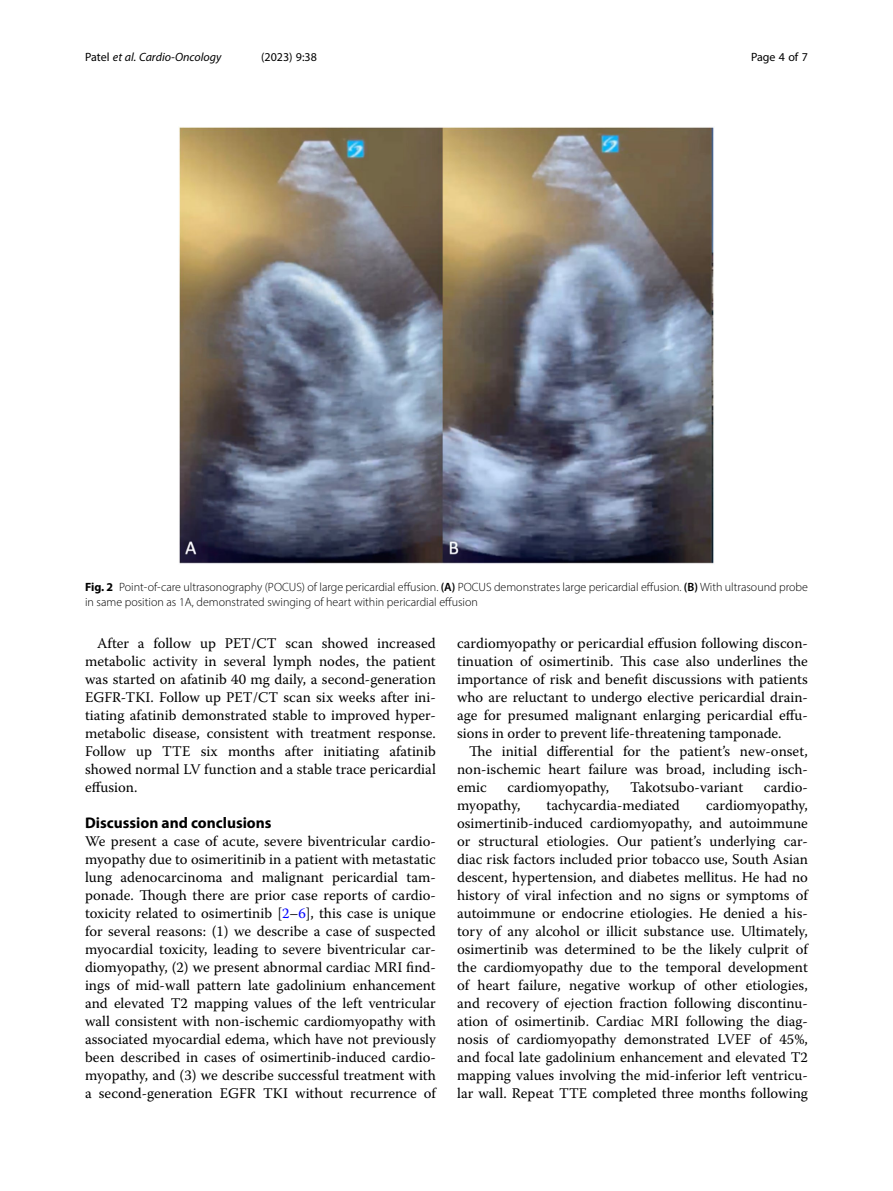
<style>
.page{position:relative;width:893px;height:1191px;background:#fff}
.page>*{position:absolute;margin:0;border:0;box-sizing:border-box;transform-origin:0 0}
.Head_1{font:700 15.45px "Myriad Pro";color:#000}
.Body_Text_Indent{font:14.7px/18px "Warnock Pro";color:#000;text-align:justify}
.Body_Text{font:14.7px/18px "Warnock Pro";color:#000;text-align:justify}
.Figure_Caption{font:300 12px/15px "Myriad Pro";color:#000}
.t1{font:italic 12px "Myriad Pro";color:#000}
.t2{font:12px "Myriad Pro";color:#000}
.s1{font-style:normal}
.s2{font-weight:700}
.s3{font-weight:600}
.s4{color:#00f}
</style>
<div class="page">
<img style="left:179px;top:127px;width:535px;height:437px">
<p class="t1" style="left:85px;top:50px;width:138px"><span class="s1">Patel</span> et al. Cardio-Oncology</p>
<p class="t2" style="left:261px;top:50px;width:57px">(2023) 9:38</p>
<p class="t2" style="left:751px;top:50px;width:58px">Page 4 of 7</p>
<p class="Figure_Caption" style="left:85px;top:580px;width:724px"><span class="s2">Fig. 2</span> Point-of-care ultrasonography (POCUS) of large pericardial effusion. <span class="s3">(A)</span> POCUS demonstrates large pericardial effusion. <span class="s3">(B)</span> With ultrasound probe in same position as 1A, demonstrated swinging of heart within pericardial effusion</p>
<p class="Body_Text_Indent" style="left:85px;top:634px;width:352px;text-indent:12px">After a follow up PET/CT scan showed increased metabolic activity in several lymph nodes, the patient was started on afatinib 40 mg daily, a second-generation EGFR-TKI. Follow up PET/CT scan six weeks after ini&shy;tiating afatinib demonstrated stable to improved hyper&shy;metabolic disease, consistent with treatment response.<br>Follow up TTE six months after initiating afatinib showed normal LV function and a stable trace pericardial effusion.</p>
<p class="Head_1" style="left:85px;top:813px;width:188px">Discussion and conclusions</p>
<p class="Body_Text" style="left:85px;top:832px;width:352px">We present a case of acute, severe biventricular cardio&shy;myopathy due to osimeritinib in a patient with metastatic lung adenocarcinoma and malignant pericardial tam&shy;ponade. Though there are prior case reports of cardio&shy;toxicity related to osimertinib [<span class="s4">2</span>–<span class="s4">6</span>], this case is unique for several reasons: (1) we describe a case of suspected myocardial toxicity, leading to severe biventricular car&shy;diomyopathy, (2) we present abnormal cardiac MRI find&shy;ings of mid-wall pattern late gadolinium enhancement and elevated T2 mapping values of the left ventricular wall consistent with non-ischemic cardiomyopathy with associated myocardial edema, which have not previously been described in cases of osimertinib-induced cardio&shy;myopathy, and (3) we describe successful treatment with a second-generation EGFR TKI without recurrence of</p>
<p class="Body_Text" style="left:457px;top:634px;width:352px">cardiomyopathy or pericardial effusion following discon&shy;tinuation of osimertinib. This case also underlines the importance of risk and benefit discussions with patients who are reluctant to undergo elective pericardial drain&shy;age for presumed malignant enlarging pericardial effu&shy;sions in order to prevent life-threatening tamponade.</p>
<p class="Body_Text_Indent" style="left:457px;top:742px;width:352px;text-indent:12px">The initial differential for the patient’s new-onset, non-ischemic heart failure was broad, including isch&shy;emic</p>
<p class="Body_Text_Indent" style="left:507px;top:778px;width:103px">cardiomyopathy,</p>
<p class="Body_Text_Indent" style="left:630px;top:778px;width:115px">Takotsubo-variant</p>
<p class="Body_Text_Indent" style="left:764px;top:778px;width:45px">cardio-</p>
<p class="Body_Text_Indent" style="left:457px;top:796px;width:65px">myopathy,</p>
<p class="Body_Text_Indent" style="left:547px;top:796px;width:135px">tachycardia-mediated</p>
<p class="Body_Text_Indent" style="left:457px;top:796px;width:352px;text-indent:249px">cardiomyopathy, osimertinib-induced cardiomyopathy, and autoimmune or structural etiologies. Our patient’s underlying car&shy;diac risk factors included prior tobacco use, South Asian descent, hypertension, and diabetes mellitus. He had no history of viral infection and no signs or symptoms of autoimmune or endocrine etiologies. He denied a his&shy;tory of any alcohol or illicit substance use. Ultimately, osimertinib was determined to be the likely culprit of the cardiomyopathy due to the temporal development of heart failure, negative workup of other etiologies, and recovery of ejection fraction following discontinu&shy;ation of osimertinib. Cardiac MRI following the diag&shy;nosis of cardiomyopathy demonstrated LVEF of 45%, and focal late gadolinium enhancement and elevated T2 mapping values involving the mid-inferior left ventricu&shy;lar wall. Repeat TTE completed three months following</p>
</div>
